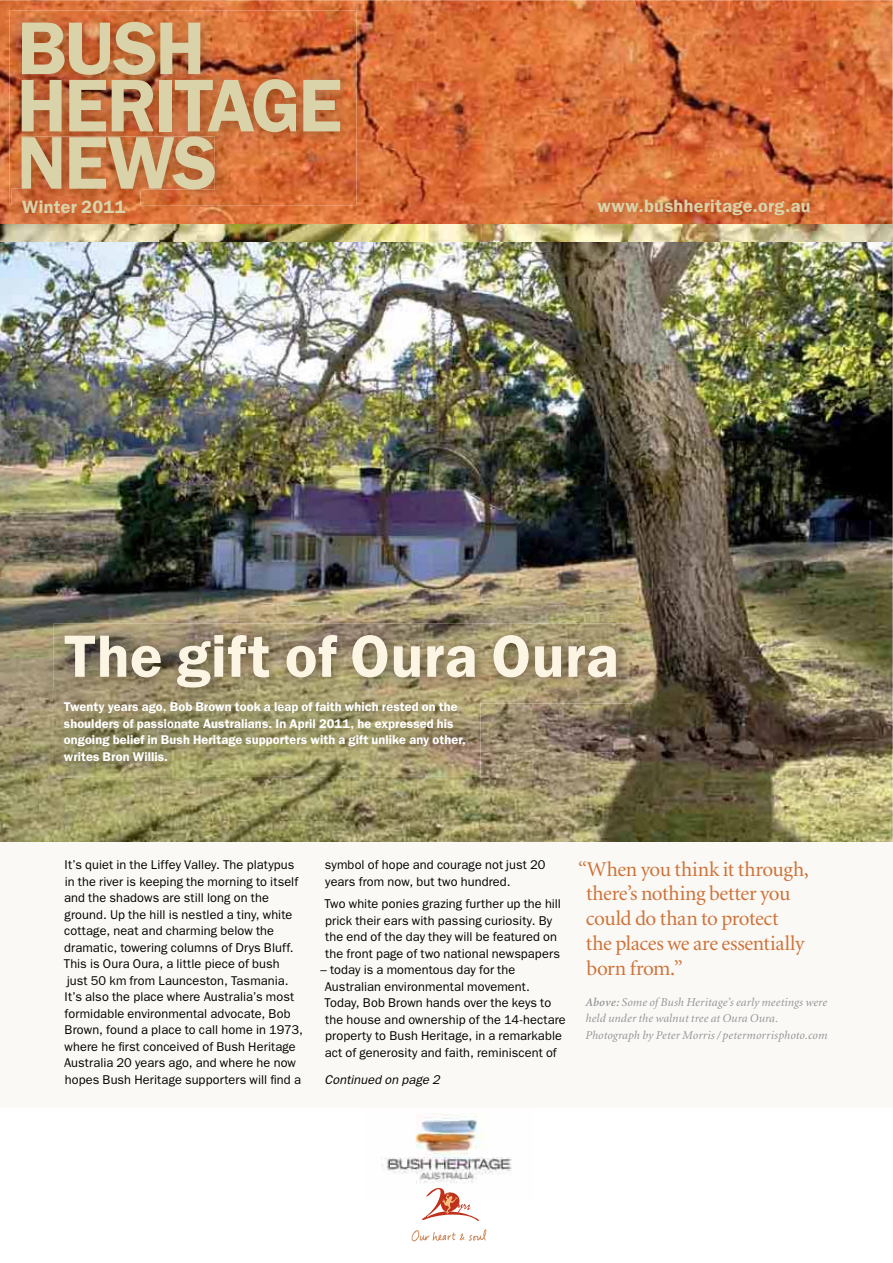
<style>
.page{position:relative;width:893px;height:1263px;background:#fff}
.page>*{position:absolute;margin:0;border:0;box-sizing:border-box;transform-origin:0 0}
.t1{font:600 75.15px/57.3px "Franklin Gothic";letter-spacing:-.03em;color:#dad2a8}
.t2{font:600 60px "Franklin Gothic";letter-spacing:.01em;color:#fdf5e4}
.t3{font:21px/24.8px "Minion";letter-spacing:-.015em;color:#cd733a}
.t4{font:600 18px "Franklin Gothic";letter-spacing:.02em;color:#dad2a8}
.t5{font:12.75px/16.5px "Franklin Gothic";letter-spacing:.01em;color:#000}
.t6{font:600 12.75px/16.5px "Franklin Gothic";letter-spacing:.01em;color:#fff}
.t7{font:italic 12.75px "Franklin Gothic";letter-spacing:.005em;color:#000}
.t8{font:italic 12px/16.5px "Minion";letter-spacing:.015em;color:#939598}
.s1{font-weight:600}
</style>
<div class="page">
<img style="left:0;top:0;width:893px;height:842px">
<img style="left:381px;top:1114px;width:131px;height:69px">
<svg style="left:411px;top:1229px;width:75px;height:12px"></svg>
<svg style="left:421px;top:1181px;width:60px;height:40px"></svg>
<img style="left:9px;top:10px;width:347px;height:195px">
<img style="left:22px;top:136px;width:193px;height:53px">
<img style="left:53px;top:624px;width:579px;height:80px">
<img style="left:11px;top:189px;width:129px;height:35px">
<img style="left:22px;top:189px;width:118px;height:1px">
<img style="left:586px;top:188px;width:239px;height:36px">
<img style="left:53px;top:704px;width:427px;height:73px">
<img style="left:53px;top:691px;width:427px;height:13px">
<div style="left:0;top:842px;width:893px;height:265px;background:#fbf9f5"></div>
<img style="left:0;top:224px;width:893px;height:17px">
<h1 class="t1" style="left:17px;top:26px;width:327px">BUSH<br>HERITAGE<br>NEWS</h1>
<h3 class="t4" style="left:22px;top:201px;width:105px">Winter 2011</h3>
<h3 class="t4" style="left:597px;top:200px;width:215px">www.bushheritage.org.au</h3>
<h2 class="t2" style="left:64px;top:636px;width:556px">The gift of Oura Oura</h2>
<p class="t6" style="left:64px;top:700px;width:404px">Twenty years ago, Bob Brown took a leap of faith which rested on the shoulders of passionate Australians. In April 2011, he expressed his ongoing belief in Bush Heritage supporters with a gift unlike any other, writes Bron Willis.</p>
<p class="t5" style="left:64px;top:858px;width:241px">It’s quiet in the Liffey Valley. The platypus in the river is keeping the morning to itself and the shadows are still long on the ground. Up the hill is nestled a tiny, white cottage, neat and charming below the dramatic, towering columns of Drys Bluff.<br>This is Oura Oura, a little piece of bush just 50 km from Launceston, Tasmania.<br>It’s also the place where Australia’s most formidable environmental advocate, Bob Brown, found a place to call home in 1973, where he first conceived of Bush Heritage Australia 20 years ago, and where he now hopes Bush Heritage supporters will find a</p>
<p class="t5" style="left:325px;top:858px;width:222px">symbol of hope and courage not just 20 years from now, but two hundred.</p>
<p class="t5" style="left:324px;top:897px;width:238px">Two white ponies grazing further up the hill prick their ears with passing curiosity. By the end of the day they will be featured on the front page of two national newspapers</p>
<p class="t5" style="left:324px;top:963px;width:243px;text-indent:-4px">– today is a momentous day for the Australian environmental movement.<br>Today, Bob Brown hands over the keys to the house and ownership of the 14-hectare property to Bush Heritage, in a remarkable act of generosity and faith, reminiscent of</p>
<p class="t7" style="left:324px;top:1076px;width:117px">Continued on page 2</p>
<h3 class="t3" style="left:586px;top:858px;width:225px;text-indent:-8px">“When you think it through, there’s nothing better you could do than to protect the places we are essentially born from.”</h3>
<p class="t8" style="left:585px;top:995px;width:243px"><span class="s1">Above:</span> Some of Bush Heritage’s early meetings were held under the walnut tree at Oura Oura.<br>Photograph by Peter Morris / petermorrisphoto.com</p>
</div>
